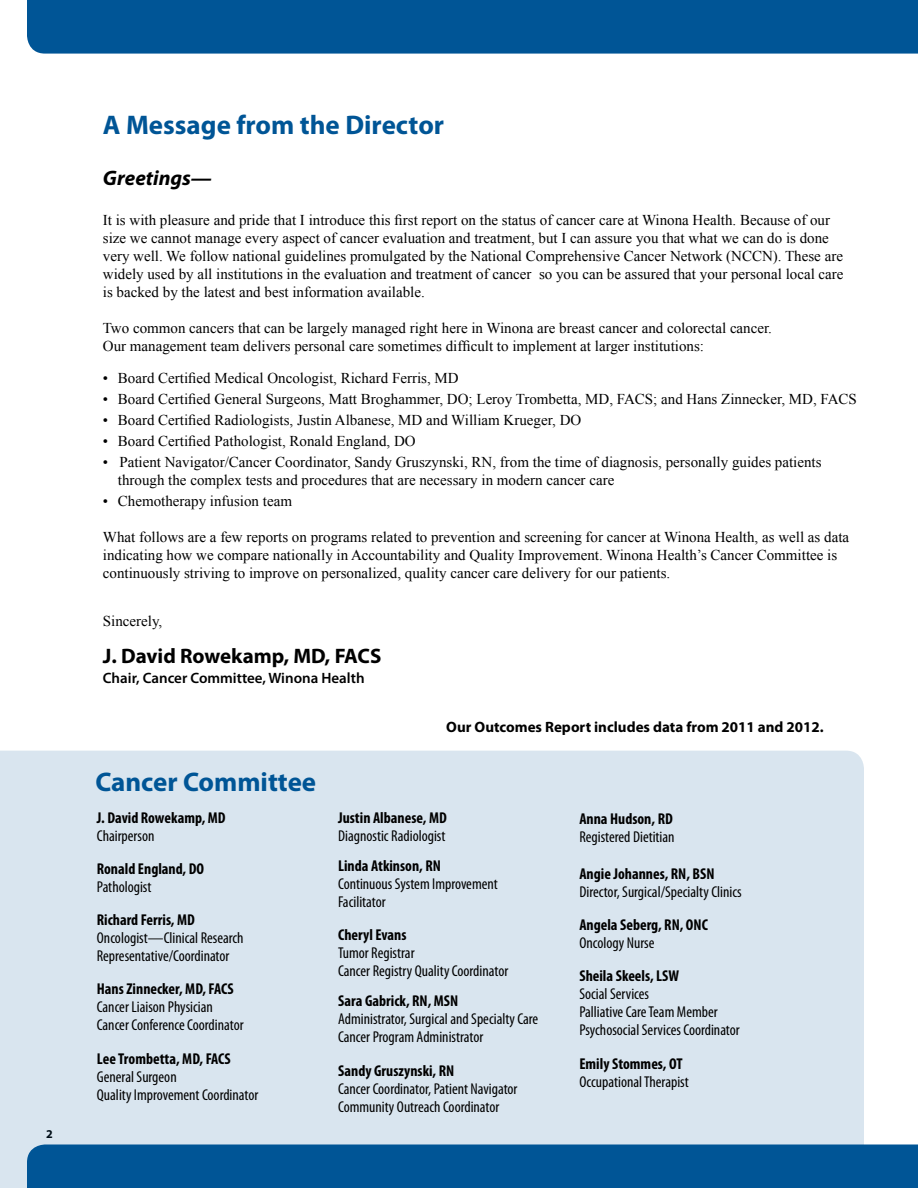
<style>
.page{position:relative;width:918px;height:1188px;background:#fff}
.page>*{position:absolute;margin:0;border:0;box-sizing:border-box;transform-origin:0 0}
.t1{font:700 27px "Myriad Pro";color:#005596}
.t2{font:700 21px "Myriad Pro";color:#000}
.t3{font:italic 700 21px "Myriad Pro";color:#000}
.t4{font:condensed 15.75px/18px "Myriad Pro";color:#000}
.t5{font:700 condensed 15.75px "Myriad Pro";color:#000}
.t6{font:15px/18px "Times New Roman";color:#000}
.t7{font:700 15px "Myriad Pro";color:#000}
.t8{font:600 15px "Myriad Pro";color:#000}
.t9{font:700 12px "Myriad Pro";color:#000}
</style>
<div class="page">
<div style="left:864px;top:1144px;width:54px;height:44px;background:#005596"></div>
<div style="left:27px;top:0;width:891px;height:54px;background:#005596"></div>
<svg style="left:0;top:751px;width:864px;height:437px;fill:#d9e5ef"></svg>
<p class="t9" style="left:46px;top:1126px;width:8px">2</p>
<h1 class="t1" style="left:103px;top:107px;width:343px">A Message from the Director</h1>
<h2 class="t3" style="left:103px;top:164px;width:111px">Greetings—</h2>
<p class="t6" style="left:103px;top:211px;width:742px">It is with pleasure and pride that I introduce this first report on the status of cancer care at Winona Health. Because of our size we cannot manage every aspect of cancer evaluation and treatment, but I can assure you that what we can do is done very well. We follow national guidelines promulgated by the National Comprehensive Cancer Network (NCCN). These are widely used by all institutions in the evaluation and treatment of cancer so you can be assured that your personal local care is backed by the latest and best information available.</p>
<p class="t6" style="left:103px;top:319px;width:671px">Two common cancers that can be largely managed right here in Winona are breast cancer and colorectal cancer.<br>Our management team delivers personal care sometimes difficult to implement at larger institutions:</p>
<p class="t6" style="left:103px;top:368px;width:357px">• Board Certified Medical Oncologist, Richard Ferris, MD</p>
<p class="t6" style="left:103px;top:389px;width:756px">• Board Certified General Surgeons, Matt Broghammer, DO; Leroy Trombetta, MD, FACS; and Hans Zinnecker, MD, FACS</p>
<p class="t6" style="left:103px;top:410px;width:480px">• Board Certified Radiologists, Justin Albanese, MD and William Krueger, DO</p>
<p class="t6" style="left:103px;top:431px;width:314px">• Board Certified Pathologist, Ronald England, DO</p>
<p class="t6" style="left:118px;top:452px;width:705px;text-indent:-15px">• Patient Navigator/Cancer Coordinator, Sandy Gruszynski, RN, from the time of diagnosis, personally guides patients through the complex tests and procedures that are necessary in modern cancer care</p>
<p class="t6" style="left:103px;top:491px;width:191px">• Chemotherapy infusion team</p>
<p class="t6" style="left:103px;top:527px;width:748px">What follows are a few reports on programs related to prevention and screening for cancer at Winona Health, as well as data indicating how we compare nationally in Accountability and Quality Improvement. Winona Health’s Cancer Committee is continuously striving to improve on personalized, quality cancer care delivery for our patients.</p>
<p class="t6" style="left:103px;top:611px;width:61px">Sincerely,</p>
<h2 class="t2" style="left:103px;top:642px;width:280px">J. David Rowekamp, MD, FACS</h2>
<p class="t8" style="left:103px;top:669px;width:263px">Chair, Cancer Committee, Winona Health</p>
<h1 class="t1" style="left:95px;top:764px;width:222px">Cancer Committee</h1>
<p class="t5" style="left:97px;top:808px;width:130px">J. David Rowekamp, MD</p>
<p class="t4" style="left:97px;top:827px;width:59px">Chairperson</p>
<p class="t5" style="left:97px;top:859px;width:109px">Ronald England, DO</p>
<p class="t4" style="left:97px;top:878px;width:56px">Pathologist</p>
<p class="t5" style="left:97px;top:910px;width:100px">Richard Ferris, MD</p>
<p class="t4" style="left:97px;top:929px;width:148px">Oncologist—Clinical Research<br>Representative/Coordinator</p>
<p class="t5" style="left:97px;top:979px;width:138px">Hans Zinnecker, MD, FACS</p>
<p class="t4" style="left:97px;top:998px;width:148px">Cancer Liaison Physician<br>Cancer Conference Coordinator</p>
<p class="t5" style="left:97px;top:1049px;width:135px">Lee Trombetta, MD, FACS</p>
<p class="t4" style="left:97px;top:1068px;width:163px">General Surgeon<br>Quality Improvement Coordinator</p>
<p class="t7" style="left:446px;top:717px;width:379px">Our Outcomes Report includes data from 2011 and 2012.</p>
<p class="t5" style="left:338px;top:808px;width:110px">Justin Albanese, MD</p>
<p class="t4" style="left:338px;top:827px;width:109px">Diagnostic Radiologist</p>
<p class="t5" style="left:338px;top:856px;width:104px">Linda Atkinson, RN</p>
<p class="t4" style="left:338px;top:875px;width:161px">Continuous System Improvement<br>Facilitator</p>
<p class="t5" style="left:338px;top:925px;width:70px">Cheryl Evans</p>
<p class="t4" style="left:338px;top:944px;width:172px">Tumor Registrar<br>Cancer Registry Quality Coordinator</p>
<p class="t5" style="left:338px;top:991px;width:122px">Sara Gabrick, RN, MSN</p>
<p class="t4" style="left:338px;top:1010px;width:202px">Administrator, Surgical and Specialty Care<br>Cancer Program Administrator</p>
<p class="t5" style="left:338px;top:1061px;width:118px">Sandy Gruszynski, RN</p>
<p class="t4" style="left:338px;top:1080px;width:181px">Cancer Coordinator, Patient Navigator<br>Community Outreach Coordinator</p>
<p class="t5" style="left:579px;top:808px;width:95px">Anna Hudson, RD</p>
<p class="t4" style="left:579px;top:827px;width:97px">Registered Dietitian</p>
<p class="t5" style="left:579px;top:864px;width:137px">Angie Johannes, RN, BSN</p>
<p class="t4" style="left:579px;top:883px;width:164px">Director, Surgical/Specialty Clinics</p>
<p class="t5" style="left:579px;top:915px;width:130px">Angela Seberg, RN, ONC</p>
<p class="t4" style="left:579px;top:934px;width:77px">Oncology Nurse</p>
<p class="t5" style="left:579px;top:966px;width:101px">Sheila Skeels, LSW</p>
<p class="t4" style="left:579px;top:985px;width:162px">Social Services<br>Palliative Care Team Member<br>Psychosocial Services Coordinator</p>
<p class="t5" style="left:579px;top:1054px;width:105px">Emily Stommes, OT</p>
<p class="t4" style="left:579px;top:1073px;width:111px">Occupational Therapist</p>
</div>
